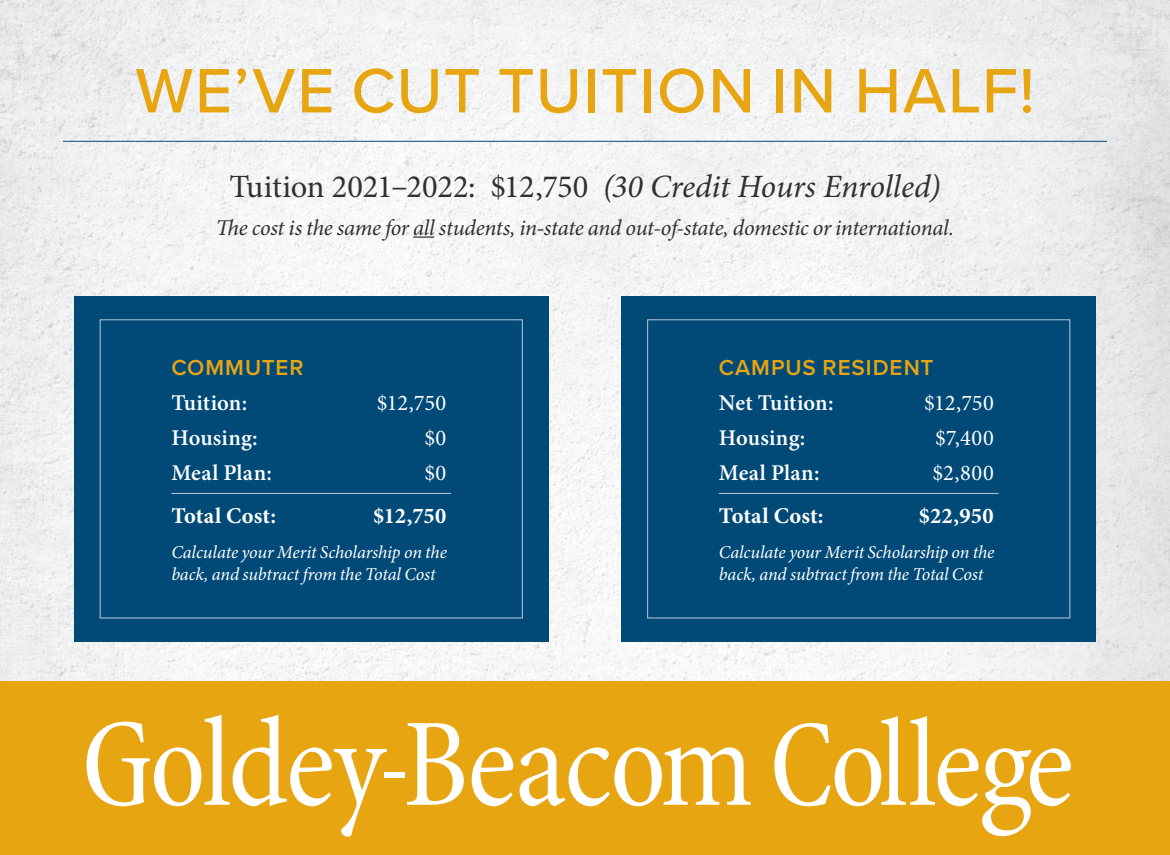
<style>
.page{position:relative;width:1170px;height:855px;background:#fff}
.page>*{position:absolute;margin:0;border:0;box-sizing:border-box;transform-origin:0 0}
.t1{font:500 65px "Proxima Nova";letter-spacing:.025em;color:#e7a512}
.t2{font:32.5px "Minion Pro";letter-spacing:-.01em;color:#312f30}
.t3{font:italic 22.5px "Minion Pro";letter-spacing:-.015em;color:#312f30}
.t4{font:600 22.5px "Minion Pro";letter-spacing:.005em;color:#fff}
.t5{font:700 22.5px "Minion Pro";letter-spacing:.005em;color:#fff}
.t6{font:22.5px "Minion Pro";letter-spacing:.01em;color:#fff}
.t7{font:600 22.5px "Proxima Nova";letter-spacing:.04em;color:#e7a512}
.t8{font:italic 18px/22.5px "Minion Pro";letter-spacing:-.01em;color:#fff}
.s1{font-style:italic}
</style>
<div class="page">
<img style="left:0;top:0;width:1170px;height:681px">
<svg style="left:413px;top:237px;width:21px;height:1px"></svg>
<div style="left:74px;top:296px;width:474px;height:346px;background:#014a78"></div>
<div style="left:622px;top:296px;width:474px;height:346px;background:#014a78"></div>
<div style="left:0;top:681px;width:1170px;height:174px;background:#e7a512"></div>
<svg style="left:774px;top:716px;width:297px;height:120px"></svg>
<svg style="left:87px;top:715px;width:300px;height:122px"></svg>
<div style="left:385px;top:772px;width:20px;height:6px;background:#fff"></div>
<svg style="left:407px;top:723px;width:57px;height:82px"></svg>
<svg style="left:472px;top:747px;width:41px;height:59px"></svg>
<svg style="left:520px;top:747px;width:231px;height:59px"></svg>
<hr style="left:171px;top:493px;width:280px;height:1px;background:#bdc7da">
<hr style="left:719px;top:493px;width:280px;height:1px;background:#bdc7da">
<hr style="left:63px;top:141px;width:1044px;height:1px;background:#014a78">
<h1 class="t1" style="left:135px;top:42px;width:901px">WE’VE CUT TUITION IN HALF!</h1>
<h2 class="t2" style="left:229px;top:165px;width:713px">Tuition 2021–2022: $12,750 <span class="s1">(30 Credit Hours Enrolled)</span></h2>
<p class="t3" style="left:216px;top:212px;width:740px">The cost is the same for all students, in-state and out-of-state, domestic or international.</p>
<p class="t7" style="left:171px;top:351px;width:134px">COMMUTER</p>
<p class="t4" style="left:171px;top:387px;width:77px">Tuition:</p>
<p class="t6" style="left:377px;top:388px;width:71px">$12,750</p>
<p class="t4" style="left:171px;top:422px;width:88px">Housing:</p>
<p class="t6" style="left:424px;top:423px;width:24px">$0</p>
<p class="t4" style="left:171px;top:457px;width:102px">Meal Plan:</p>
<p class="t6" style="left:424px;top:458px;width:24px">$0</p>
<p class="t5" style="left:171px;top:500px;width:106px">Total Cost:</p>
<p class="t5" style="left:373px;top:500px;width:75px">$12,750</p>
<p class="t8" style="left:171px;top:541px;width:277px">Calculate your Merit Scholarship on the back, and subtract from the Total Cost</p>
<p class="t7" style="left:719px;top:351px;width:216px">CAMPUS RESIDENT</p>
<p class="t4" style="left:719px;top:387px;width:116px">Net Tuition:</p>
<p class="t6" style="left:924px;top:388px;width:71px">$12,750</p>
<p class="t4" style="left:719px;top:422px;width:88px">Housing:</p>
<p class="t6" style="left:935px;top:423px;width:60px">$7,400</p>
<p class="t4" style="left:719px;top:457px;width:102px">Meal Plan:</p>
<p class="t6" style="left:932px;top:458px;width:63px">$2,800</p>
<p class="t5" style="left:719px;top:500px;width:106px">Total Cost:</p>
<p class="t5" style="left:919px;top:500px;width:76px">$22,950</p>
<p class="t8" style="left:719px;top:541px;width:277px">Calculate your Merit Scholarship on the back, and subtract from the Total Cost</p>
</div>
